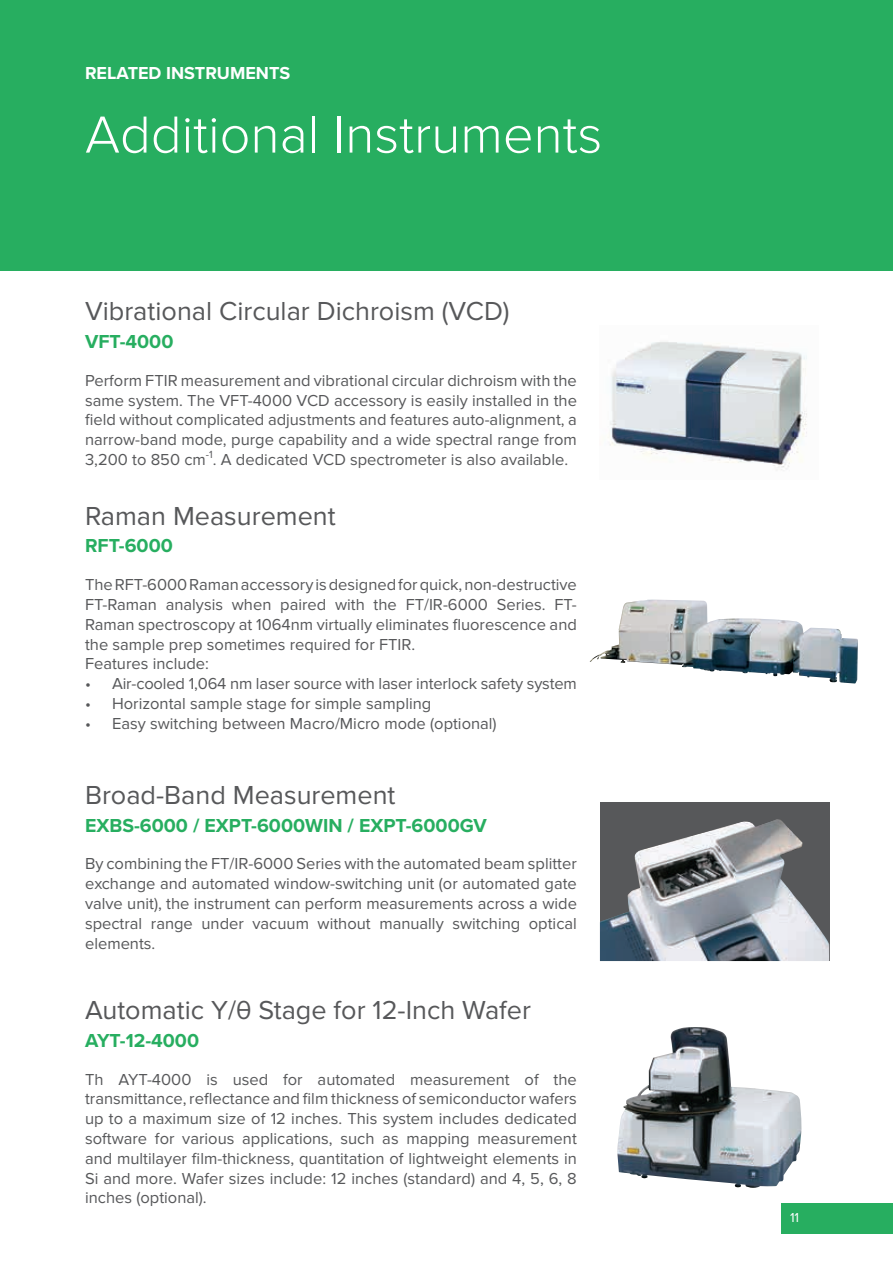
<style>
.page{position:relative;width:893px;height:1263px;background:#fff}
.page>*{position:absolute;margin:0;border:0;box-sizing:border-box;transform-origin:0 0}
.t1{font:300 54px "Proxima Nova";color:#fff}
.t2{font:27px "Proxima Nova";color:#57585a}
.t3{font:700 19.5px "Proxima Nova";color:#27ae60}
.t4{font:700 18px "Proxima Nova";color:#fff}
.t5{font:16.5px/19.8px "Proxima Nova";color:#57585a;text-align:justify}
.t6{font:13.5px "Proxima Nova";color:#fff}
</style>
<div class="page">
<div style="left:781px;top:1203px;width:112px;height:31px;background:#27ae60"></div>
<div style="left:0;top:0;width:893px;height:271px;background:#27ae60"></div>
<img style="left:608px;top:342px;width:199px;height:129px">
<img style="left:590px;top:600px;width:268px;height:83px">
<img style="left:617px;top:1027px;width:184px;height:161px">
<div style="left:600px;top:803px;width:229px;height:158px;background:#57585a"></div>
<img style="left:600px;top:819px;width:229px;height:142px">
<p class="t4" style="left:85px;top:62px;width:207px">RELATED INSTRUMENTS</p>
<h1 class="t1" style="left:85px;top:104px;width:519px">Additional Instruments</h1>
<h2 class="t2" style="left:85px;top:296px;width:426px">Vibrational Circular Dichroism (VCD)</h2>
<p class="t3" style="left:85px;top:330px;width:90px">VFT-4000</p>
<p class="t5" style="left:85px;top:371px;width:493px">Perform FTIR measurement and vibrational circular dichroism with the same system. The VFT-4000 VCD accessory is easily installed in the field without complicated adjustments and features auto-alignment, a narrow-band mode, purge capability and a wide spectral range from 3,200 to 850 cm<sup>-1</sup>. A dedicated VCD spectrometer is also available.</p>
<h2 class="t2" style="left:85px;top:500px;width:252px">Raman Measurement</h2>
<p class="t3" style="left:85px;top:534px;width:89px">RFT-6000</p>
<p class="t5" style="left:85px;top:575px;width:493px;text-align:left">The RFT-6000 Raman accessory is designed for quick, non-destructive FT-Raman analysis when paired with the FT/IR-6000 Series. FT-Raman spectroscopy at 1064nm virtually eliminates fluorescence and the sample prep sometimes required for FTIR.<br>Features include:</p>
<p class="t5" style="left:85px;top:674px;width:493px">• Air-cooled 1,064 nm laser source with laser interlock safety system</p>
<p class="t5" style="left:85px;top:694px;width:348px">• Horizontal sample stage for simple sampling</p>
<p class="t5" style="left:85px;top:714px;width:413px">• Easy switching between Macro/Micro mode (optional)</p>
<h2 class="t2" style="left:85px;top:779px;width:312px">Broad-Band Measurement</h2>
<p class="t3" style="left:85px;top:813px;width:403px">EXBS-6000 / EXPT-6000WIN / EXPT-6000GV</p>
<p class="t5" style="left:85px;top:854px;width:493px">By combining the FT/IR-6000 Series with the automated beam splitter exchange and automated window-switching unit (or automated gate valve unit), the instrument can perform measurements across a wide spectral range under vacuum without manually switching optical elements.</p>
<h2 class="t2" style="left:85px;top:994px;width:447px">Automatic Y/θ Stage for 12-Inch Wafer</h2>
<p class="t3" style="left:85px;top:1029px;width:116px">AYT-12-4000</p>
<p class="t5" style="left:85px;top:1070px;width:493px">Th AYT-4000 is used for automated measurement of the transmittance, reflectance and film thickness of semiconductor wafers up to a maximum size of 12 inches. This system includes dedicated software for various applications, such as mapping measurement and multilayer film-thickness, quantitation of lightweight elements in Si and more. Wafer sizes include: 12 inches (standard) and 4, 5, 6, 8 inches (optional).</p>
<p class="t6" style="left:790px;top:1210px;width:11px">11</p>
</div>
